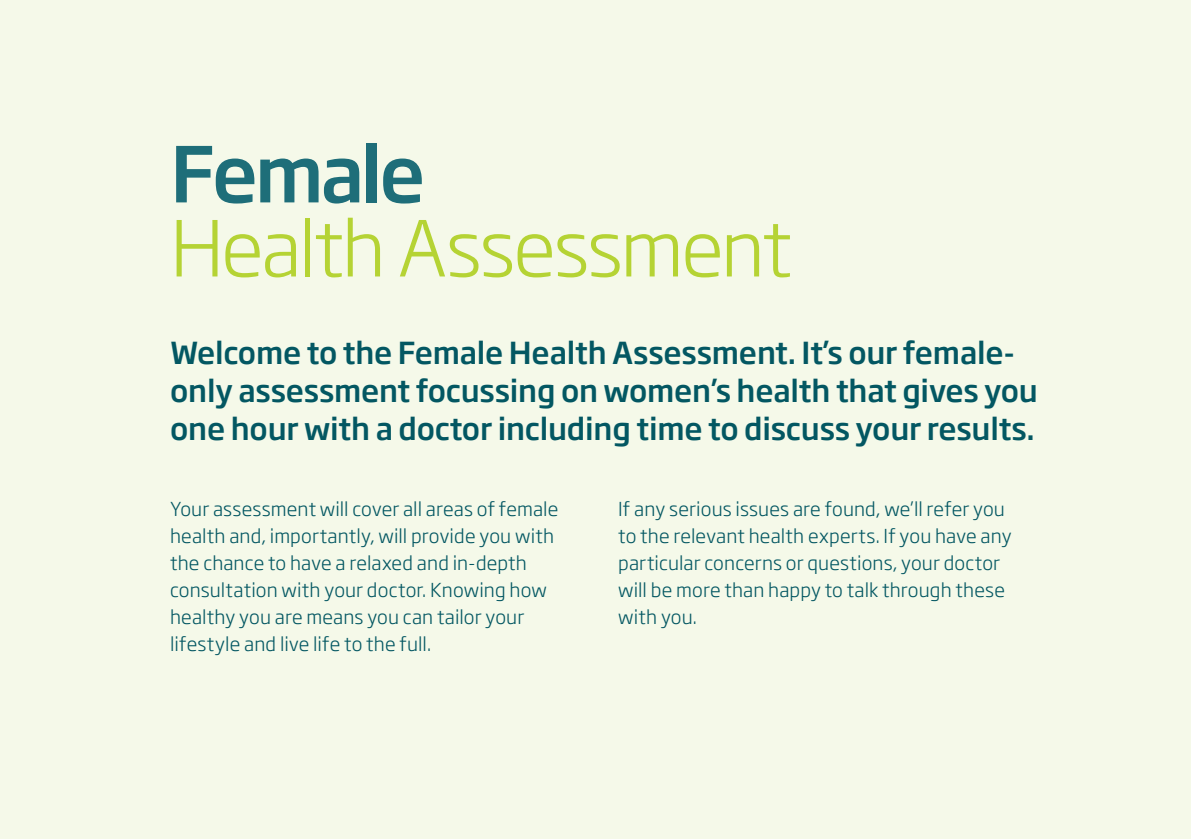
<style>
.page{position:relative;width:1191px;height:839px;background:#f5f9e9}
.page>*{position:absolute;margin:0;border:0;box-sizing:border-box;transform-origin:0 0}
.t1{font:300 76px/74px "Soho Gothic Pro";letter-spacing:-.03em;color:#b5d334}
.t2{font:500 30px/38px "Soho Gothic Pro";letter-spacing:-.005em;color:#035762}
.t3{font:300 19px/27px "Soho Gothic Pro";letter-spacing:.005em;color:#035762}
.s1{font-weight:500;color:#1e6e79}
</style>
<div class="page">
<hr style="left:0;top:838px;width:1191px;height:1px;background:#231f20">
<p class="t1" style="left:170px;top:133px;width:623px"><span class="s1">Female<br></span>Health Assessment</p>
<p class="t2" style="left:170px;top:332px;width:869px">Welcome to the Female Health Assessment. It’s our female&shy;only assessment focussing on women’s health that gives you one hour with a doctor including time to discuss your results.</p>
<p class="t3" style="left:170px;top:494px;width:390px">Your assessment will cover all areas of female health and, importantly, will provide you with the chance to have a relaxed and in-depth consultation with your doctor. Knowing how healthy you are means you can tailor your lifestyle and live life to the full.</p>
<p class="t3" style="left:618px;top:494px;width:395px">If any serious issues are found, we’ll refer you to the relevant health experts. If you have any particular concerns or questions, your doctor will be more than happy to talk through these with you.</p>
</div>
